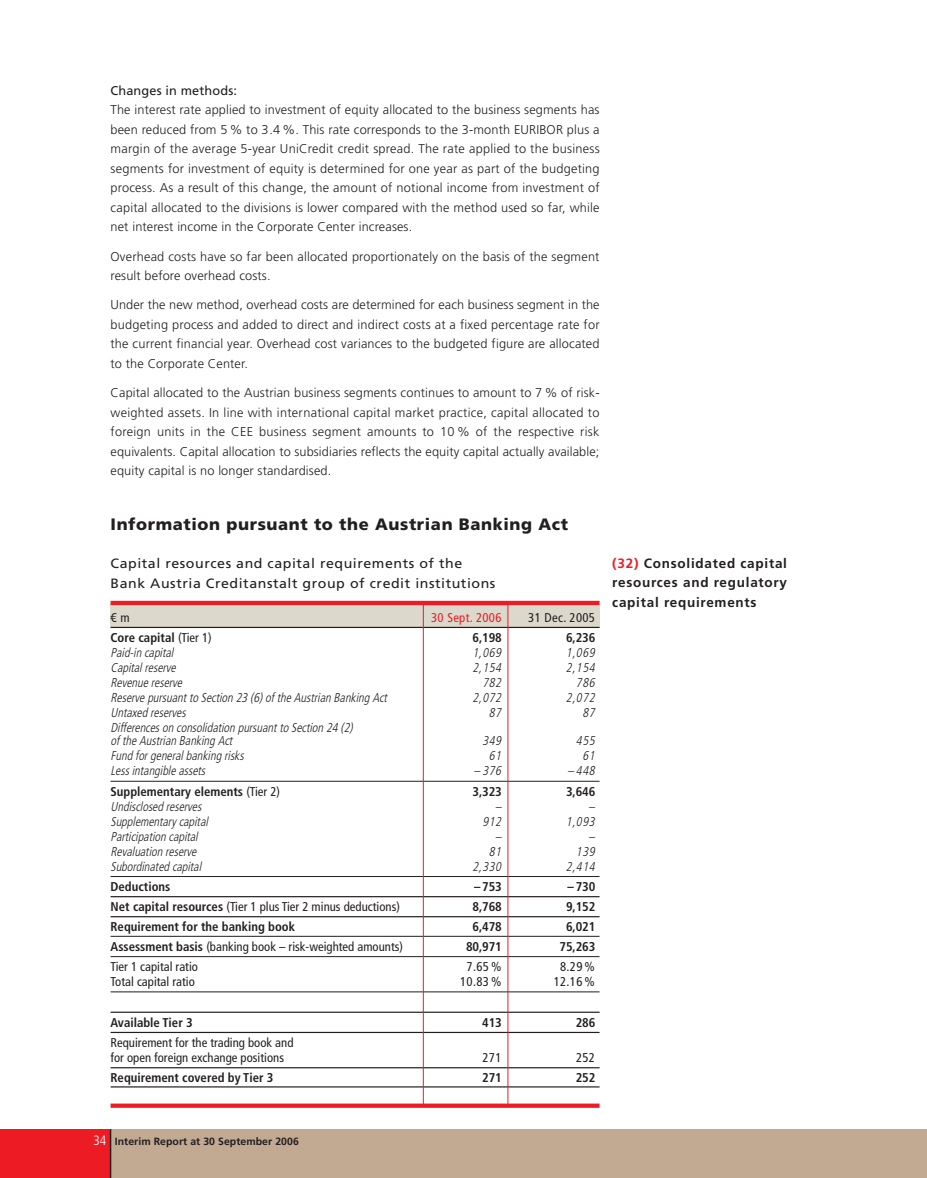
<style>
.page{position:relative;width:927px;height:1178px;background:#fff}
.page>*{position:absolute;margin:0;border:0;box-sizing:border-box;transform-origin:0 0}
.t1{font:900 16.5px "Frutiger";letter-spacing:.035em;color:#231f20}
.t2{font:13.5px/19.5px "Frutiger";letter-spacing:.04em;color:#231f20;scale:1.05 1}
.t3{font:700 13.5px/19.5px "Frutiger";letter-spacing:.055em;color:#231f20;text-align:justify}
.t4{font:300 12.75px/19.5px "Frutiger";letter-spacing:.01em;color:#231f20;text-align:justify}
.t5{font:italic 300 condensed 12.75px/13.5px "BA";color:#231f20}
.t6{font:condensed 12.75px/15px "Frutiger";color:#231f20}
.t7{font:700 condensed 12.75px "Frutiger";color:#231f20}
.t8{font:12.75px "Frutiger";letter-spacing:.01em;color:#231f20}
.t9{font:condensed 12.75px "Frutiger";letter-spacing:.025em;color:#ed1c24}
.t10{font:condensed 12.75px "Frutiger";letter-spacing:.025em;color:#231f20}
.t11{font:700 10.5px "Frutiger";letter-spacing:.005em;color:#231f20}
.s1{font-weight:400}
.s2{font-weight:700}
.s3{color:#ed1c24}
.s4{font-weight:300;font-stretch:condensed;font-size:13.5px;color:#fff}
</style>
<div class="page">
<div style="left:111px;top:604px;width:489px;height:24px;background:#ddd8cc"></div>
<div style="left:0;top:1129px;width:111px;height:49px;background:#ed1c24"></div>
<div style="left:111px;top:1129px;width:816px;height:49px;background:#c2a991"></div>
<hr style="left:110px;top:1129px;width:1px;height:49px;background:#231f20">
<hr style="left:111px;top:601px;width:489px;height:4px;background:#ed1c24">
<hr style="left:111px;top:627px;width:489px;height:1px;background:#231f20">
<hr style="left:111px;top:781px;width:489px;height:1px;background:#231f20">
<hr style="left:111px;top:876px;width:489px;height:1px;background:#231f20">
<hr style="left:111px;top:896px;width:489px;height:1px;background:#231f20">
<hr style="left:111px;top:916px;width:489px;height:1px;background:#231f20">
<hr style="left:111px;top:936px;width:489px;height:1px;background:#231f20">
<hr style="left:111px;top:956px;width:489px;height:1px;background:#231f20">
<hr style="left:111px;top:991px;width:489px;height:1px;background:#231f20">
<hr style="left:111px;top:1011px;width:489px;height:2px;background:#231f20">
<hr style="left:111px;top:1032px;width:489px;height:1px;background:#231f20">
<hr style="left:111px;top:1067px;width:489px;height:1px;background:#231f20">
<hr style="left:111px;top:1086px;width:489px;height:1px;background:#231f20">
<div style="left:111px;top:1103px;width:489px;height:5px;background:#ed1c24"></div>
<div style="left:423px;top:604px;width:85px;height:503px;border:1px solid #ed1c24"></div>
<p class="t8" style="left:111px;top:85px;width:128px">Changes in methods:</p>
<p class="t4" style="left:111px;top:101px;width:491px">The interest rate applied to investment of equity allocated to the business segments has been reduced from 5 % to 3.4 %. This rate corresponds to the 3-month EURIBOR plus a margin of the average 5-year UniCredit credit spread. The rate applied to the business segments for investment of equity is determined for one year as part of the budgeting process. As a result of this change, the amount of notional income from investment of capital allocated to the divisions is lower compared with the method used so far, while net interest income in the Corporate Center increases.</p>
<p class="t4" style="left:111px;top:247px;width:490px">Overhead costs have so far been allocated proportionately on the basis of the segment result before overhead costs.</p>
<p class="t4" style="left:111px;top:296px;width:491px">Under the new method, overhead costs are determined for each business segment in the budgeting process and added to direct and indirect costs at a fixed percentage rate for the current financial year. Overhead cost variances to the budgeted figure are allocated to the Corporate Center.</p>
<p class="t4" style="left:111px;top:384px;width:491px">Capital allocated to the Austrian business segments continues to amount to 7 % of risk&shy;weighted assets. In line with international capital market practice, capital allocated to foreign units in the CEE business segment amounts to 10 % of the respective risk equivalents. Capital allocation to subsidiaries reflects the equity capital actually available; equity capital is no longer standardised.</p>
<p class="t1" style="left:111px;top:517px;width:459px">Information pursuant to the Austrian Banking Act</p>
<p class="t2" style="left:111px;top:555px;width:368px">Capital resources and capital requirements of the<br>Bank Austria Creditanstalt group of credit institutions</p>
<p class="t6" style="left:111px;top:611px;width:20px">€ m</p>
<p class="t9" style="left:431px;top:612px;width:72px">30 Sept. 2006</p>
<p class="t10" style="left:528px;top:612px;width:68px">31 Dec. 2005</p>
<p class="t7" style="left:111px;top:632px;width:103px">Core capital <span class="s1">(Tier 1)</span></p>
<p class="t7" style="left:473px;top:632px;width:31px">6,198</p>
<p class="t7" style="left:566px;top:632px;width:31px">6,236</p>
<p class="t5" style="left:111px;top:647px;width:64px">Paid-in capital</p>
<p class="t5" style="left:472px;top:647px;width:30px">1,069</p>
<p class="t5" style="left:566px;top:647px;width:30px">1,069</p>
<p class="t5" style="left:111px;top:662px;width:67px">Capital reserve</p>
<p class="t5" style="left:472px;top:662px;width:30px">2,154</p>
<p class="t5" style="left:566px;top:662px;width:30px">2,154</p>
<p class="t5" style="left:111px;top:677px;width:73px">Revenue reserve</p>
<p class="t5" style="left:482px;top:677px;width:20px">782</p>
<p class="t5" style="left:576px;top:677px;width:20px">786</p>
<p class="t5" style="left:111px;top:692px;width:278px">Reserve pursuant to Section 23 (6) of the Austrian Banking Act</p>
<p class="t5" style="left:472px;top:692px;width:30px">2,072</p>
<p class="t5" style="left:566px;top:692px;width:30px">2,072</p>
<p class="t5" style="left:111px;top:707px;width:77px">Untaxed reserves</p>
<p class="t5" style="left:489px;top:707px;width:14px">87</p>
<p class="t5" style="left:582px;top:707px;width:14px">87</p>
<p class="t5" style="left:111px;top:722px;width:244px">Differences on consolidation pursuant to Section 24 (2) of the Austrian Banking Act</p>
<p class="t5" style="left:482px;top:735px;width:20px">349</p>
<p class="t5" style="left:576px;top:735px;width:20px">455</p>
<p class="t5" style="left:111px;top:750px;width:135px">Fund for general banking risks</p>
<p class="t5" style="left:489px;top:750px;width:14px">61</p>
<p class="t5" style="left:582px;top:750px;width:14px">61</p>
<p class="t5" style="left:111px;top:765px;width:96px">Less intangible assets</p>
<p class="t5" style="left:474px;top:765px;width:29px">– 376</p>
<p class="t5" style="left:567px;top:765px;width:29px">– 448</p>
<p class="t7" style="left:111px;top:786px;width:171px">Supplementary elements <span class="s1">(Tier 2)</span></p>
<p class="t7" style="left:473px;top:786px;width:31px">3,323</p>
<p class="t7" style="left:566px;top:786px;width:31px">3,646</p>
<p class="t5" style="left:111px;top:800px;width:92px">Undisclosed reserves</p>
<p class="t5" style="left:495px;top:800px;width:8px">–</p>
<p class="t5" style="left:589px;top:800px;width:8px">–</p>
<p class="t5" style="left:111px;top:815px;width:99px">Supplementary capital</p>
<p class="t5" style="left:482px;top:815px;width:20px">912</p>
<p class="t5" style="left:566px;top:815px;width:30px">1,093</p>
<p class="t5" style="left:111px;top:830px;width:89px">Participation capital</p>
<p class="t5" style="left:495px;top:830px;width:8px">–</p>
<p class="t5" style="left:589px;top:830px;width:8px">–</p>
<p class="t5" style="left:111px;top:845px;width:87px">Revaluation reserve</p>
<p class="t5" style="left:489px;top:845px;width:14px">81</p>
<p class="t5" style="left:576px;top:845px;width:20px">139</p>
<p class="t5" style="left:111px;top:860px;width:92px">Subordinated capital</p>
<p class="t5" style="left:472px;top:860px;width:30px">2,330</p>
<p class="t5" style="left:566px;top:860px;width:30px">2,414</p>
<p class="t7" style="left:111px;top:881px;width:61px">Deductions</p>
<p class="t7" style="left:474px;top:881px;width:29px">– 753</p>
<p class="t7" style="left:568px;top:881px;width:29px">– 730</p>
<p class="t6" style="left:111px;top:900px;width:291px"><span class="s2">Net capital resources</span> (Tier 1 plus Tier 2 minus deductions)</p>
<p class="t7" style="left:473px;top:902px;width:31px">8,768</p>
<p class="t7" style="left:566px;top:902px;width:31px">9,152</p>
<p class="t7" style="left:111px;top:921px;width:186px">Requirement for the banking book</p>
<p class="t7" style="left:473px;top:921px;width:31px">6,478</p>
<p class="t7" style="left:566px;top:921px;width:31px">6,021</p>
<p class="t6" style="left:111px;top:940px;width:294px"><span class="s2">Assessment basis</span> (banking book – risk-weighted amounts)</p>
<p class="t7" style="left:466px;top:941px;width:37px">80,971</p>
<p class="t7" style="left:560px;top:941px;width:37px">75,263</p>
<p class="t6" style="left:111px;top:960px;width:89px">Tier 1 capital ratio</p>
<p class="t6" style="left:467px;top:960px;width:36px">7.65 %</p>
<p class="t6" style="left:560px;top:960px;width:36px">8.29 %</p>
<p class="t6" style="left:111px;top:975px;width:86px">Total capital ratio</p>
<p class="t6" style="left:460px;top:975px;width:43px">10.83 %</p>
<p class="t6" style="left:554px;top:975px;width:43px">12.16 %</p>
<p class="t7" style="left:111px;top:1017px;width:84px">Available Tier 3</p>
<p class="t7" style="left:482px;top:1017px;width:21px">413</p>
<p class="t7" style="left:576px;top:1017px;width:21px">286</p>
<p class="t6" style="left:111px;top:1036px;width:184px">Requirement for the trading book and for open foreign exchange positions</p>
<p class="t6" style="left:482px;top:1051px;width:20px">271</p>
<p class="t6" style="left:576px;top:1051px;width:20px">252</p>
<p class="t7" style="left:111px;top:1073px;width:164px">Requirement covered by Tier 3</p>
<p class="t7" style="left:482px;top:1073px;width:21px">271</p>
<p class="t7" style="left:576px;top:1073px;width:21px">252</p>
<p class="t3" style="left:612px;top:554px;width:176px"><span class="s3">(32)</span> Consolidated capital resources and regulatory capital requirements</p>
<p class="t11" style="left:93px;top:1137px;width:207px"><span class="s4">34</span> Interim Report at 30 September 2006</p>
</div>
